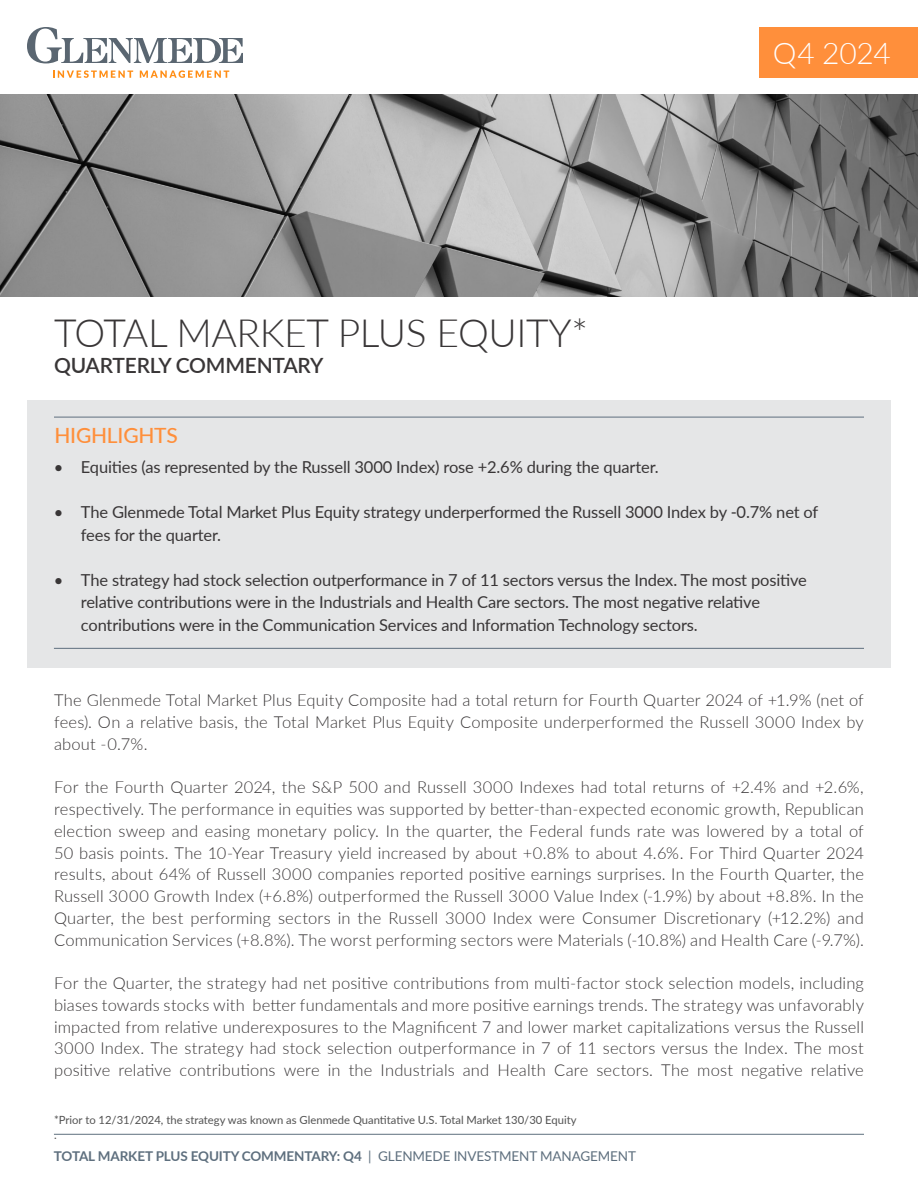
<style>
.page{position:relative;width:918px;height:1188px;background:#fff}
.page>*{position:absolute;margin:0;border:0;box-sizing:border-box;transform-origin:0 0}
.Event_Title{font:300 39px "Lato";letter-spacing:-.01em;color:#393637}
.Event_Title-2{font:300 30px "Lato";letter-spacing:-.01em;color:#fff}
.Event_Title-3{font:600 21px "Lato";letter-spacing:-.01em;color:#393637}
.Blue_Body-_left_justify{font:500 21px "Lato";letter-spacing:-.01em;color:#ff8f3b}
.Blue_Body-_left_justify-2{font:300 16.5px/21.8px "Lato";letter-spacing:.01em;color:#393637;text-align:justify}
.t1{font:16.5px/22.5px "Lato";letter-spacing:-.01em;color:#393637}
.Event_Title-4{font:700 13.5px "Lato";letter-spacing:-.01em;color:#5e6f7e}
.Heading_2{font:11.25px "Lato";color:#525252}
.s1{font-weight:400}
</style>
<div class="page">
<img style="left:0;top:94px;width:918px;height:203px">
<div style="left:27px;top:400px;width:864px;height:267px;background:#e5e6e7"></div>
<hr style="left:54px;top:1134px;width:810px;height:1px;background:#5e6f7e">
<hr style="left:54px;top:417px;width:810px;height:1px;background:#5e6f7e">
<hr style="left:54px;top:648px;width:810px;height:1px;background:#5e6f7e">
<svg style="left:53px;top:70px;width:80px;height:8px"></svg>
<svg style="left:140px;top:70px;width:89px;height:8px"></svg>
<svg style="left:27px;top:27px;width:216px;height:36px"></svg>
<div style="left:759px;top:27px;width:159px;height:51px;background:#ff8f3b"></div>
<p class="Event_Title" style="left:54px;top:306px;width:535px">TOTAL MARKET PLUS EQUITY*</p>
<p class="Event_Title-3" style="left:54px;top:350px;width:271px">QUARTERLY COMMENTARY</p>
<p class="Blue_Body-_left_justify" style="left:54px;top:420px;width:125px">HIGHLIGHTS</p>
<p class="Event_Title-2" style="left:773px;top:33px;width:120px">Q4 2024</p>
<p class="t1" style="left:54px;top:455px;width:606px">• Equities (as represented by the Russell 3000 Index) rose +2.6% during the quarter.</p>
<p class="t1" style="left:81px;top:500px;width:739px;text-indent:-27px">• The Glenmede Total Market Plus Equity strategy underperformed the Russell 3000 Index by -0.7% net of fees for the quarter.</p>
<p class="t1" style="left:81px;top:568px;width:728px;text-indent:-27px">• The strategy had stock selection outperformance in 7 of 11 sectors versus the Index. The most positive relative contributions were in the Industrials and Health Care sectors. The most negative relative contributions were in the Communication Services and Information Technology sectors.</p>
<p class="Blue_Body-_left_justify-2" style="left:54px;top:689px;width:811px">The Glenmede Total Market Plus Equity Composite had a total return for Fourth Quarter 2024 of +1.9% (net of fees). On a relative basis, the Total Market Plus Equity Composite underperformed the Russell 3000 Index by about -0.7%.</p>
<p class="Blue_Body-_left_justify-2" style="left:54px;top:776px;width:811px">For the Fourth Quarter 2024, the S&amp;P 500 and Russell 3000 Indexes had total returns of +2.4% and +2.6%, respectively. The performance in equities was supported by better-than-expected economic growth, Republican election sweep and easing monetary policy. In the quarter, the Federal funds rate was lowered by a total of 50 basis points. The 10-Year Treasury yield increased by about +0.8% to about 4.6%. For Third Quarter 2024 results, about 64% of Russell 3000 companies reported positive earnings surprises. In the Fourth Quarter, the Russell 3000 Growth Index (+6.8%) outperformed the Russell 3000 Value Index (-1.9%) by about +8.8%. In the Quarter, the best performing sectors in the Russell 3000 Index were Consumer Discretionary (+12.2%) and Communication Services (+8.8%). The worst performing sectors were Materials (-10.8%) and Health Care (-9.7%).</p>
<p class="Blue_Body-_left_justify-2" style="left:54px;top:972px;width:811px">For the Quarter, the strategy had net positive contributions from multi-factor stock selection models, including biases towards stocks with better fundamentals and more positive earnings trends. The strategy was unfavorably impacted from relative underexposures to the Magnificent 7 and lower market capitalizations versus the Russell 3000 Index. The strategy had stock selection outperformance in 7 of 11 sectors versus the Index. The most positive relative contributions were in the Industrials and Health Care sectors. The most negative relative</p>
<p class="Heading_2" style="left:54px;top:1111px;width:524px">*Prior to 12/31/2024, the strategy was known as Glenmede Quantitative U.S. Total Market 130/30 Equity</p>
<p class="Heading_2" style="left:54px;top:1126px;width:4px">.</p>
<p class="Event_Title-4" style="left:54px;top:1146px;width:584px">TOTAL MARKET PLUS EQUITY COMMENTARY: Q4 <span class="s1">| GLENMEDE INVESTMENT MANAGEMENT</span></p>
</div>
